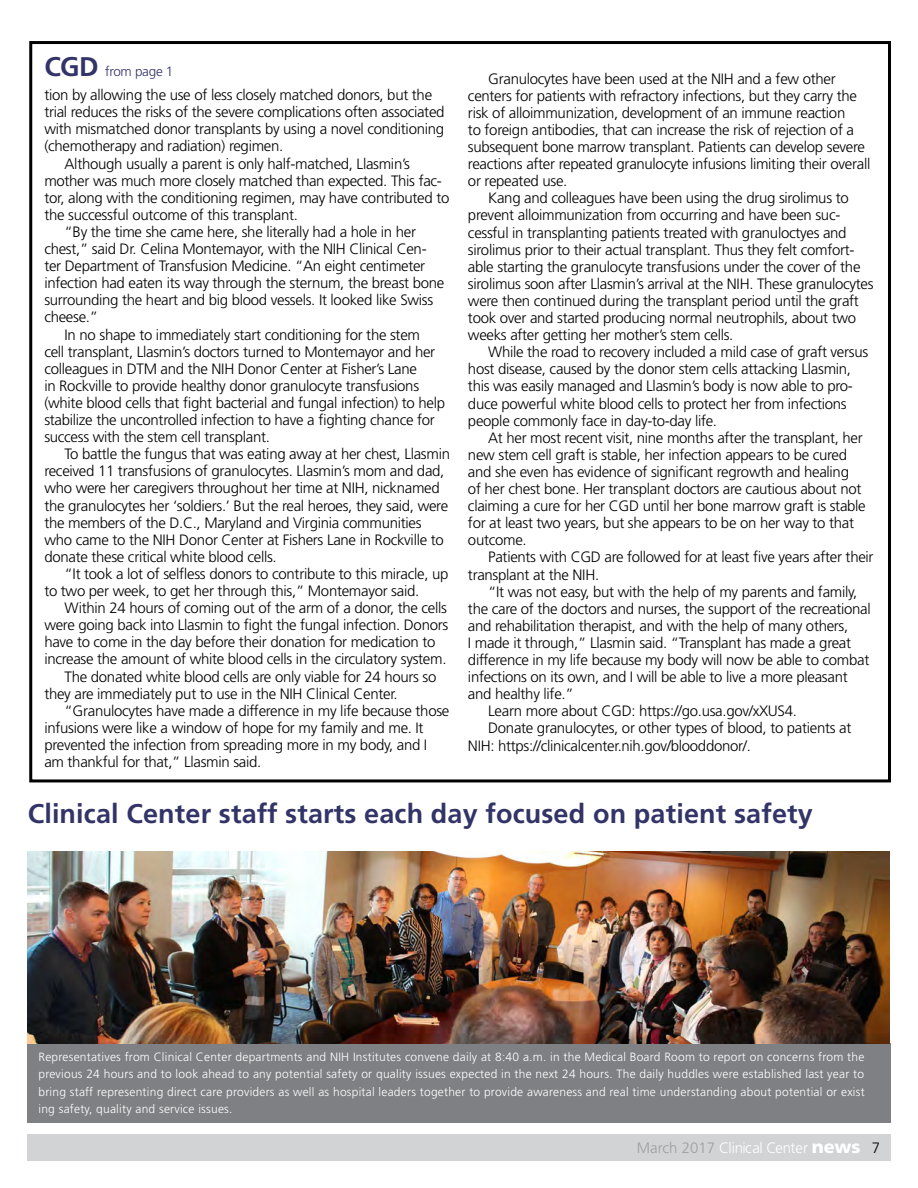
<style>
.page{position:relative;width:918px;height:1188px;background:#fff}
.page>*{position:absolute;margin:0;border:0;box-sizing:border-box;transform-origin:0 0}
.t1{font:700 27px "Frutiger LT Std";letter-spacing:.005em;color:#323468}
.t2{font:300 15px/16.5px "Frutiger LT Std";letter-spacing:-.02em;color:#000}
.t3{font:300 15px "Frutiger LT Std";letter-spacing:-.02em;color:#fff}
.t4{font:300 13.5px "Frutiger LT Std";letter-spacing:-.02em;color:#323468}
.t5{font:300 12px/17.4px "Frutiger LT Std";letter-spacing:.02em;color:#fff;text-align:justify}
.s1{font-weight:700;font-size:27px}
.s2{color:#9d9fa2}
.s3{font-weight:900;font-size:18px}
.s4{color:#000}
</style>
<div class="page">
<div style="left:27px;top:1134px;width:864px;height:27px;background:#d1d3d4"></div>
<div style="left:27px;top:1043px;width:864px;height:80px;background:#7e8083"></div>
<img style="left:28px;top:851px;width:862px;height:192px">
<p class="t4" style="left:44px;top:64px;width:131px"><span class="s1">CGD</span> from page 1</p>
<p class="t2" style="left:488px;top:70px;width:349px">Granulocytes have been used at the NIH and a few other</p>
<p class="t2" style="left:44px;top:87px;width:389px">tion by allowing the use of less closely matched donors, but the</p>
<p class="t2" style="left:468px;top:88px;width:391px">centers for patients with refractory infections, but they carry the</p>
<p class="t2" style="left:44px;top:104px;width:402px">trial reduces the risks of the severe complications often associated</p>
<p class="t2" style="left:468px;top:105px;width:379px">risk of alloimmunization, development of an immune reaction</p>
<p class="t2" style="left:44px;top:121px;width:401px">with mismatched donor transplants by using a novel conditioning</p>
<p class="t2" style="left:468px;top:122px;width:388px">to foreign antibodies, that can increase the risk of rejection of a</p>
<p class="t2" style="left:44px;top:138px;width:240px">(chemotherapy and radiation) regimen.</p>
<p class="t2" style="left:468px;top:139px;width:399px">subsequent bone marrow transplant. Patients can develop severe</p>
<p class="t2" style="left:65px;top:155px;width:347px">Although usually a parent is only half-matched, Llasmin’s</p>
<p class="t2" style="left:468px;top:156px;width:404px">reactions after repeated granulocyte infusions limiting their overall</p>
<p class="t2" style="left:44px;top:172px;width:399px">mother was much more closely matched than expected. This fac-</p>
<p class="t2" style="left:468px;top:173px;width:101px">or repeated use.</p>
<p class="t2" style="left:44px;top:190px;width:407px">tor, along with the conditioning regimen, may have contributed to</p>
<p class="t2" style="left:488px;top:190px;width:362px">Kang and colleagues have been using the drug sirolimus to</p>
<p class="t2" style="left:44px;top:207px;width:255px">the successful outcome of this transplant.</p>
<p class="t2" style="left:468px;top:207px;width:373px">prevent alloimmunization from occurring and have been suc-</p>
<p class="t2" style="left:65px;top:224px;width:353px">“By the time she came here, she literally had a hole in her</p>
<p class="t2" style="left:468px;top:224px;width:380px">cessful in transplanting patients treated with granuloctyes and</p>
<p class="t2" style="left:44px;top:241px;width:384px">chest,” said Dr. Celina Montemayor, with the NIH Clinical Cen-</p>
<p class="t2" style="left:468px;top:241px;width:387px">sirolimus prior to their actual transplant. Thus they felt comfort-</p>
<p class="t2" style="left:44px;top:258px;width:382px">ter Department of Transfusion Medicine. “An eight centimeter</p>
<p class="t2" style="left:468px;top:259px;width:394px">able starting the granulocyte transfusions under the cover of the</p>
<p class="t2" style="left:44px;top:275px;width:402px">infection had eaten its way through the sternum, the breast bone</p>
<p class="t2" style="left:468px;top:276px;width:407px">sirolimus soon after Llasmin’s arrival at the NIH. These granulocytes</p>
<p class="t2" style="left:44px;top:292px;width:390px">surrounding the heart and big blood vessels. It looked like Swiss</p>
<p class="t2" style="left:468px;top:293px;width:392px">were then continued during the transplant period until the graft</p>
<p class="t2" style="left:44px;top:309px;width:55px">cheese.”</p>
<p class="t2" style="left:468px;top:310px;width:390px">took over and started producing normal neutrophils, about two</p>
<p class="t2" style="left:65px;top:326px;width:357px">In no shape to immediately start conditioning for the stem</p>
<p class="t2" style="left:468px;top:327px;width:267px">weeks after getting her mother’s stem cells.</p>
<p class="t2" style="left:44px;top:343px;width:392px">cell transplant, Llasmin’s doctors turned to Montemayor and her</p>
<p class="t2" style="left:488px;top:344px;width:382px">While the road to recovery included a mild case of graft versus</p>
<p class="t2" style="left:44px;top:361px;width:374px">colleagues in DTM and the NIH Donor Center at Fisher’s Lane</p>
<p class="t2" style="left:468px;top:361px;width:385px">host disease, caused by the donor stem cells attacking Llasmin,</p>
<p class="t2" style="left:44px;top:378px;width:376px">in Rockville to provide healthy donor granulocyte transfusions</p>
<p class="t2" style="left:468px;top:378px;width:386px">this was easily managed and Llasmin’s body is now able to pro-</p>
<p class="t2" style="left:44px;top:395px;width:402px">(white blood cells that fight bacterial and fungal infection) to help</p>
<p class="t2" style="left:468px;top:395px;width:380px">duce powerful white blood cells to protect her from infections</p>
<p class="t2" style="left:44px;top:412px;width:392px">stabilize the uncontrolled infection to have a fighting chance for</p>
<p class="t2" style="left:468px;top:412px;width:251px">people commonly face in day-to-day life.</p>
<p class="t2" style="left:44px;top:429px;width:227px">success with the stem cell transplant.</p>
<p class="t2" style="left:488px;top:430px;width:376px">At her most recent visit, nine months after the transplant, her</p>
<p class="t2" style="left:44px;top:447px;width:804px;text-indent:20px">To battle the fungus that was eating away at her chest, Llasmin new stem cell graft is stable, her infection appears to be cured received 11 transfusions of granulocytes. Llasmin’s mom and dad,</p>
<p class="t2" style="left:468px;top:464px;width:383px">and she even has evidence of significant regrowth and healing</p>
<p class="t2" style="left:44px;top:480px;width:397px">who were her caregivers throughout her time at NIH, nicknamed</p>
<p class="t2" style="left:468px;top:481px;width:395px">of her chest bone. Her transplant doctors are cautious about not</p>
<p class="t2" style="left:44px;top:497px;width:405px">the granulocytes her ‘soldiers.’ But the real heroes, they said, were</p>
<p class="t2" style="left:468px;top:498px;width:399px">claiming a cure for her CGD until her bone marrow graft is stable</p>
<p class="t2" style="left:44px;top:514px;width:379px">the members of the D.C., Maryland and Virginia communities</p>
<p class="t2" style="left:468px;top:515px;width:388px">for at least two years, but she appears to be on her way to that</p>
<p class="t2" style="left:44px;top:532px;width:401px">who came to the NIH Donor Center at Fishers Lane in Rockville to</p>
<p class="t2" style="left:468px;top:532px;width:60px">outcome.</p>
<p class="t2" style="left:44px;top:549px;width:234px">donate these critical white blood cells.</p>
<p class="t2" style="left:488px;top:549px;width:387px">Patients with CGD are followed for at least five years after their</p>
<p class="t2" style="left:65px;top:566px;width:385px">“It took a lot of selfless donors to contribute to this miracle, up</p>
<p class="t2" style="left:468px;top:566px;width:133px">transplant at the NIH.</p>
<p class="t2" style="left:44px;top:583px;width:376px">to two per week, to get her through this,” Montemayor said.</p>
<p class="t2" style="left:488px;top:583px;width:371px">“It was not easy, but with the help of my parents and family,</p>
<p class="t2" style="left:65px;top:600px;width:384px">Within 24 hours of coming out of the arm of a donor, the cells</p>
<p class="t2" style="left:468px;top:601px;width:404px">the care of the doctors and nurses, the support of the recreational</p>
<p class="t2" style="left:44px;top:617px;width:405px">were going back into Llasmin to fight the fungal infection. Donors</p>
<p class="t2" style="left:468px;top:618px;width:382px">and rehabilitation therapist, and with the help of many others,</p>
<p class="t2" style="left:44px;top:634px;width:393px">have to come in the day before their donation for medication to</p>
<p class="t2" style="left:468px;top:635px;width:385px">I made it through,” Llasmin said. “Transplant has made a great</p>
<p class="t2" style="left:44px;top:651px;width:404px">increase the amount of white blood cells in the circulatory system.</p>
<p class="t2" style="left:468px;top:652px;width:403px">difference in my life because my body will now be able to combat</p>
<p class="t2" style="left:65px;top:668px;width:373px">The donated white blood cells are only viable for 24 hours so</p>
<p class="t2" style="left:468px;top:669px;width:381px">infections on its own, and I will be able to live a more pleasant</p>
<p class="t2" style="left:44px;top:685px;width:355px">they are immediately put to use in the NIH Clinical Center.</p>
<p class="t2" style="left:468px;top:686px;width:107px">and healthy life.”</p>
<p class="t2" style="left:65px;top:703px;width:386px">“Granulocytes have made a difference in my life because those</p>
<p class="t2" style="left:488px;top:703px;width:310px">Learn more about CGD: https://go.usa.gov/xXUS4.</p>
<p class="t2" style="left:44px;top:720px;width:381px">infusions were like a window of hope for my family and me. It</p>
<p class="t2" style="left:488px;top:720px;width:365px">Donate granulocytes, or other types of blood, to patients at</p>
<p class="t2" style="left:44px;top:737px;width:384px">prevented the infection from spreading more in my body, and I</p>
<p class="t2" style="left:468px;top:737px;width:284px">NIH: https://clinicalcenter.nih.gov/blooddonor/.</p>
<p class="t2" style="left:44px;top:754px;width:219px">am thankful for that,” Llasmin said.</p>
<h2 class="t1" style="left:28px;top:797px;width:787px">Clinical Center staff starts each day focused on patient safety</h2>
<p class="t5" style="left:38px;top:1048px;width:828px">Representatives from Clinical Center departments and NIH Institutes convene daily at 8:40 a.m. in the Medical Board Room to report on concerns from the previous 24 hours and to look ahead to any potential safety or quality issues expected in the next 24 hours. The daily huddles were established last year to bring staff representing direct care providers as well as hospital leaders together to provide awareness and real time understanding about potential or exist ing safety, quality and service issues.</p>
<p class="t3" style="left:637px;top:1139px;width:245px"><span class="s2">March 2017</span> Clinical Center <span class="s3">news</span> <span class="s4">7</span></p>
</div>
